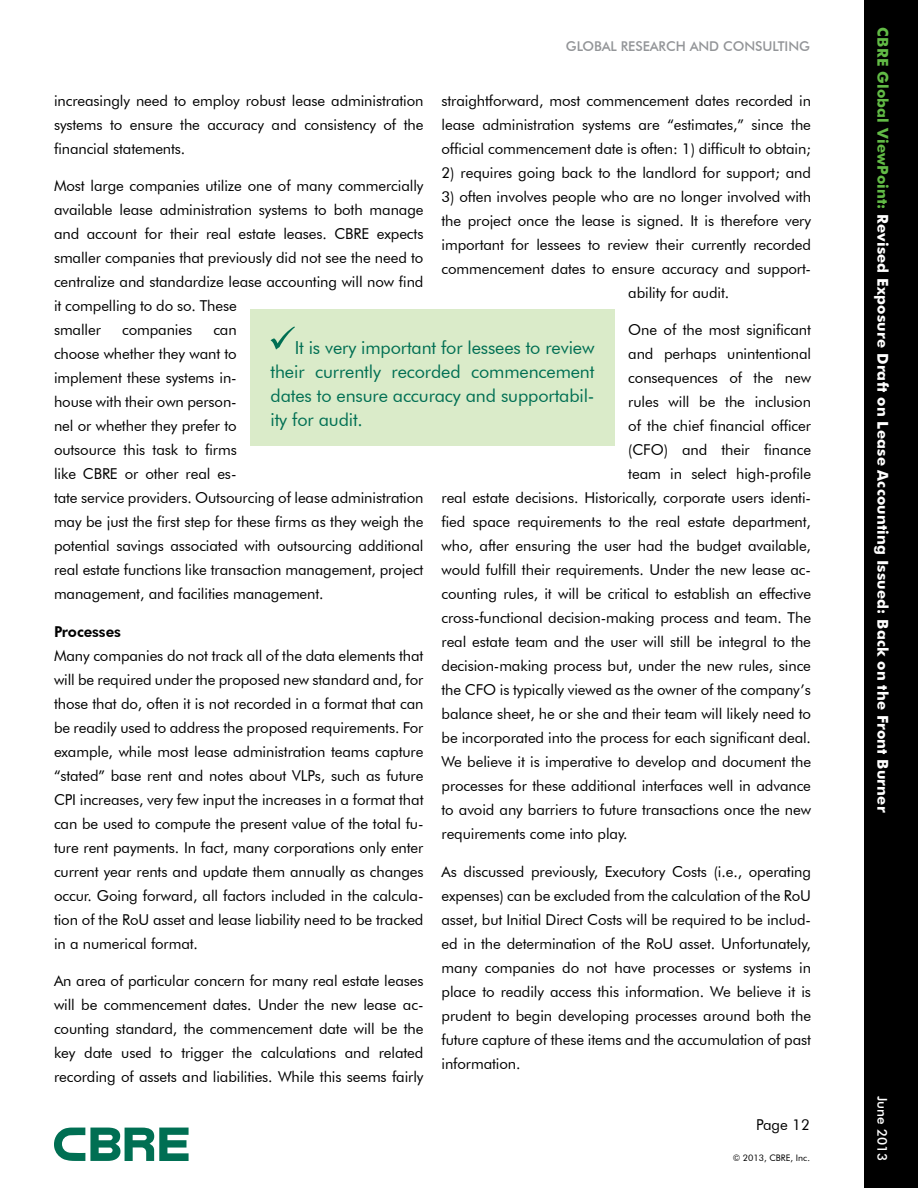
<style>
.page{position:relative;width:918px;height:1188px;background:#fff}
.page>*{position:absolute;margin:0;border:0;box-sizing:border-box;transform-origin:0 0}
.t1{font:18px/24px "Futura BT";letter-spacing:-.005em;color:#006f53;text-align:justify}
.t2{font:15px/24px "Futura BT";letter-spacing:-.005em;color:#000;text-align:justify}
.t3{font:700 15px "Futura BT";letter-spacing:.01em;color:#fff}
.t4{font:800 15px "Futura BT";letter-spacing:-.005em;color:#000}
.t5{font:500 13.5px "Futura BT";letter-spacing:-.005em;color:#939598}
.t6{font:500 13.5px "Futura BT";color:#fff}
.t7{font:9px "Futura BT";color:#000}
.s1{color:#62bb46}
</style>
<div class="page">
<div style="left:864px;top:0;width:54px;height:1188px;background:#000"></div>
<svg style="left:54px;top:1128px;width:135px;height:33px"></svg>
<div style="left:250px;top:310px;width:365px;height:136px;background:#daebc9"></div>
<svg style="left:271px;top:326px;width:24px;height:24px"></svg>
<p class="t5" style="left:566px;top:38px;width:244px">GLOBAL RESEARCH AND CONSULTING</p>
<p class="t2" style="left:442px;top:88px;width:371px">straightforward, most commencement dates recorded in lease administration systems are “estimates,” since the official commencement date is often: 1) difficult to obtain;</p>
<p class="t2" style="left:442px;top:160px;width:371px">2) requires going back to the landlord for support; and</p>
<p class="t2" style="left:442px;top:184px;width:371px">3) often involves people who are no longer involved with</p>
<p class="t2" style="left:442px;top:208px;width:371px">the project once the lease is signed. It is therefore very</p>
<p class="t2" style="left:442px;top:232px;width:371px">important for lessees to review their currently recorded</p>
<p class="t2" style="left:442px;top:256px;width:371px">commencement dates to ensure accuracy and support-</p>
<p class="t2" style="left:628px;top:280px;width:102px">ability for audit.</p>
<p class="t2" style="left:628px;top:318px;width:184px">One of the most significant</p>
<p class="t2" style="left:628px;top:342px;width:184px">and perhaps unintentional</p>
<p class="t2" style="left:628px;top:366px;width:184px">consequences of the new</p>
<p class="t2" style="left:628px;top:390px;width:184px">rules will be the inclusion</p>
<p class="t2" style="left:628px;top:414px;width:184px">of the chief financial officer</p>
<p class="t2" style="left:628px;top:438px;width:184px">(CFO) and their finance</p>
<p class="t2" style="left:628px;top:462px;width:184px">team in select high-profile</p>
<p class="t2" style="left:442px;top:486px;width:371px">real estate decisions. Historically, corporate users identi-</p>
<p class="t2" style="left:442px;top:510px;width:371px">fied space requirements to the real estate department,</p>
<p class="t2" style="left:442px;top:534px;width:371px">who, after ensuring the user had the budget available,</p>
<p class="t2" style="left:442px;top:558px;width:371px">would fulfill their requirements. Under the new lease ac-</p>
<p class="t2" style="left:442px;top:582px;width:371px">counting rules, it will be critical to establish an effective</p>
<p class="t2" style="left:442px;top:606px;width:371px">cross-functional decision-making process and team. The</p>
<p class="t2" style="left:442px;top:630px;width:371px">real estate team and the user will still be integral to the</p>
<p class="t2" style="left:442px;top:654px;width:371px">decision-making process but, under the new rules, since</p>
<p class="t2" style="left:442px;top:678px;width:371px">the CFO is typically viewed as the owner of the company’s</p>
<p class="t2" style="left:442px;top:702px;width:371px">balance sheet, he or she and their team will likely need to</p>
<p class="t2" style="left:442px;top:726px;width:371px">be incorporated into the process for each significant deal.</p>
<p class="t2" style="left:442px;top:750px;width:371px">We believe it is imperative to develop and document the</p>
<p class="t2" style="left:442px;top:774px;width:371px">processes for these additional interfaces well in advance</p>
<p class="t2" style="left:442px;top:798px;width:371px">to avoid any barriers to future transactions once the new</p>
<p class="t2" style="left:442px;top:822px;width:188px">requirements come into play.</p>
<p class="t2" style="left:442px;top:859px;width:371px">As discussed previously, Executory Costs (i.e., operating expenses) can be excluded from the calculation of the RoU asset, but Initial Direct Costs will be required to be includ&shy;ed in the determination of the RoU asset. Unfortunately, many companies do not have processes or systems in place to readily access this information. We believe it is prudent to begin developing processes around both the future capture of these items and the accumulation of past information.</p>
<p class="t2" style="left:54px;top:88px;width:371px">increasingly need to employ robust lease administration systems to ensure the accuracy and consistency of the financial statements.</p>
<p class="t2" style="left:54px;top:174px;width:371px;text-align:left">Most large companies utilize one of many commercially available lease administration systems to both manage and account for their real estate leases. CBRE expects smaller companies that previously did not see the need to centralize and standardize lease accounting will now find it compelling to do so. These<br>smaller</p>
<p class="t2" style="left:122px;top:318px;width:72px">companies</p>
<p class="t2" style="left:54px;top:318px;width:371px;text-align:left;text-indent:159px">can<br>choose whether they want to<br>implement these systems in-<br>house with their own person-<br>nel or whether they prefer to<br>outsource this task to firms<br>like CBRE or other real es-<br>tate service providers. Outsourcing of lease administration may be just the first step for these firms as they weigh the potential savings associated with outsourcing additional real estate functions like transaction management, project management, and facilities management.</p>
<p class="t4" style="left:54px;top:622px;width:69px">Processes</p>
<p class="t2" style="left:54px;top:643px;width:371px">Many companies do not track all of the data elements that will be required under the proposed new standard and, for those that do, often it is not recorded in a format that can be readily used to address the proposed requirements. For example, while most lease administration teams capture “stated” base rent and notes about VLPs, such as future CPI increases, very few input the increases in a format that can be used to compute the present value of the total fu&shy;ture rent payments. In fact, many corporations only enter current year rents and update them annually as changes occur. Going forward, all factors included in the calcula&shy;tion of the RoU asset and lease liability need to be tracked in a numerical format.</p>
<p class="t2" style="left:54px;top:969px;width:371px">An area of particular concern for many real estate leases will be commencement dates. Under the new lease ac&shy;counting standard, the commencement date will be the key date used to trigger the calculations and related recording of assets and liabilities. While this seems fairly</p>
<p class="t1" style="left:271px;top:335px;width:326px;text-indent:24px">It is very important for lessees to review their currently recorded commencement dates to ensure accuracy and supportabil&shy;ity for audit.</p>
<p class="t2" style="left:756px;top:1113px;width:55px">Page 12</p>
<p class="t7" style="left:733px;top:1153px;width:79px">© 2013, CBRE, Inc.</p>
<p class="t3" style="left:892px;top:27px;width:786px;rotate:90deg"><span class="s1">CBRE Global ViewPoint:</span> Revised Exposure Draft on Lease Accounting Issued: Back on the Front Burner</p>
<p class="t6" style="left:891px;top:1096px;width:67px;rotate:90deg">JUNE 2013</p>
</div>
